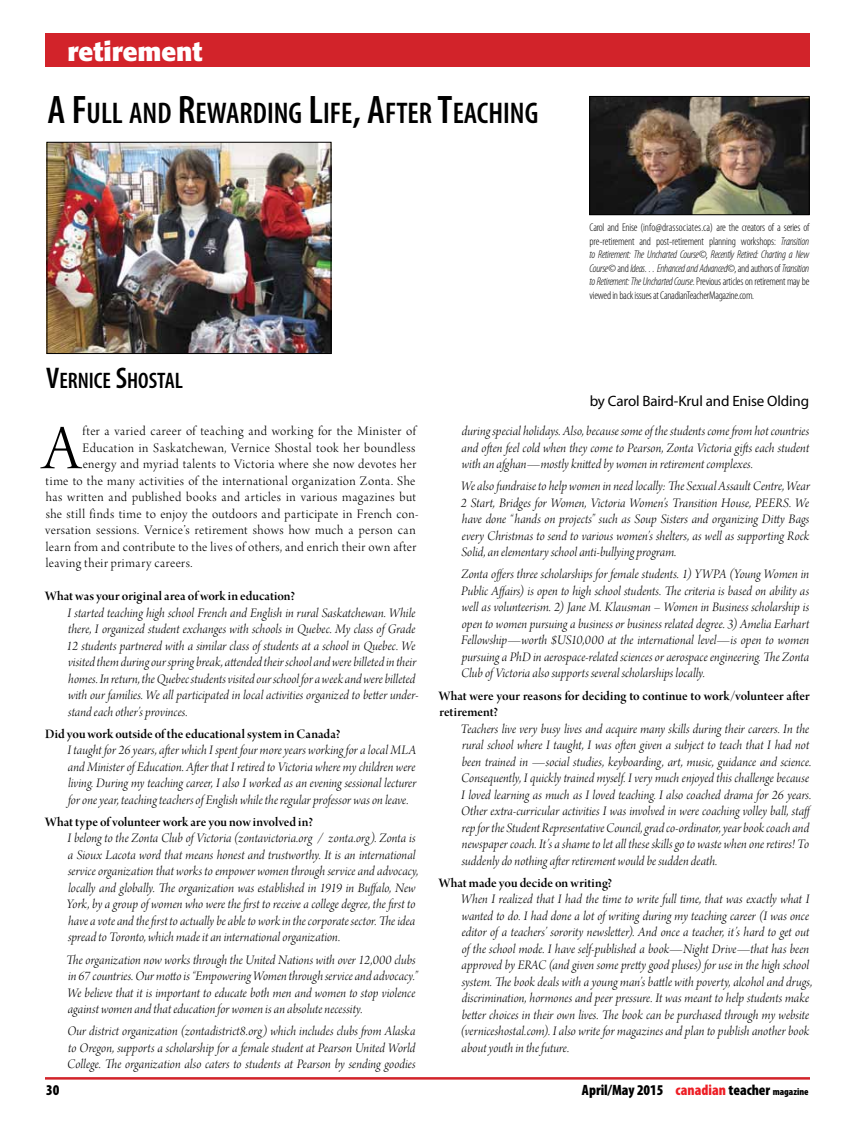
<style>
.page{position:relative;width:855px;height:1125px;background:#fff}
.page>*{position:absolute;margin:0;border:0;box-sizing:border-box;transform-origin:0 0}
.t1{font:67.38px "Arno Pro Light Display";color:#000}
.t2{font:600 condensed 30px "Myriad Pro";color:#000}
.t3{font:700 26.25px "Formata";color:#fff}
.t4{font:600 condensed 22.5px "Myriad Pro";color:#000}
.t5{font:900 condensed 15px "Myriad Pro";color:#000}
.t6{font:15px "Myriad Pro";letter-spacing:-.01em;color:#000}
.t7{font:13.75px/16.5px "Arno Pro Light Italic Display";letter-spacing:.005em;color:#000}
.t8{font:13.75px "Arno Pro Light Display";letter-spacing:.03em;color:#000}
.t9{font:13.75px/16.5px "Arno Pro Smbd Display";color:#000}
.t10{font:300 condensed 11.25px/13.5px "Myriad Pro";letter-spacing:-.025em;color:#000;text-align:justify}
.s1{font-size:40px}
.s2{font-size:30px}
.s3{font-style:italic}
.s4{color:#ed1e25}
.s5{font-size:10px}
</style>
<div class="page">
<div style="left:45px;top:33px;width:765px;height:34px;background:#d2232a"></div>
<hr style="left:45px;top:1077px;width:765px;height:3px;background:#d2232a">
<img style="left:592px;top:98px;width:215px;height:115px">
<div style="left:590px;top:96px;width:219px;height:119px;border:1px solid #000"></div>
<img style="left:49px;top:144px;width:280px;height:208px">
<div style="left:47px;top:142px;width:284px;height:212px;border:1px solid #000"></div>
<h3 class="t3" style="left:68px;top:35px;width:136px">retirement</h3>
<h2 class="t2" style="left:47px;top:96px;width:492px"><span class="s1">A F</span>ULL AND <span class="s1">R</span>EWARDING <span class="s1">L</span>IFE<span class="s1">, A</span>FTER <span class="s1">T</span>EACHING</h2>
<h3 class="t4" style="left:46px;top:368px;width:138px"><span class="s2">V</span>ERNICE <span class="s2">S</span>HOSTAL</h3>
<p class="t10" style="left:590px;top:221px;width:221px">Carol and Enise (info@drassociates.ca) are the creators of a series of pre-retirement and post-retirement planning workshops: <span class="s3">Transition to Retirement: The Uncharted Course</span>©, <span class="s3">Recently Retired: Charting a New Course</span>© and <span class="s3">Ideas… Enhanced and Advanced</span>©, and authors of <span class="s3">Transition to Retirement: The Uncharted Course</span>. Previous articles on retirement may be viewed in back issues at CanadianTeacherMagazine.com.</p>
<p class="t6" style="left:590px;top:392px;width:221px">by Carol Baird-Krul and Enise Olding</p>
<h1 class="t1" style="left:43px;top:412px;width:39px">A</h1>
<p class="t8" style="left:83px;top:424px;width:335px">fter a varied career of teaching and working for the Minister of</p>
<p class="t8" style="left:82px;top:440px;width:335px">Education in Saskatchewan, Vernice Shostal took her boundless</p>
<p class="t8" style="left:83px;top:457px;width:335px">energy and myriad talents to Victoria where she now devotes her</p>
<p class="t8" style="left:46px;top:473px;width:371px">time to the many activities of the international organization Zonta. She</p>
<p class="t8" style="left:46px;top:490px;width:372px">has written and published books and articles in various magazines but</p>
<p class="t8" style="left:46px;top:506px;width:374px">she still finds time to enjoy the outdoors and participate in French con-</p>
<p class="t8" style="left:45px;top:523px;width:372px">versation sessions. Vernice’s retirement shows how much a person can</p>
<p class="t8" style="left:46px;top:539px;width:372px">learn from and contribute to the lives of others, and enrich their own after</p>
<p class="t8" style="left:46px;top:556px;width:148px">leaving their primary careers.</p>
<p class="t9" style="left:45px;top:589px;width:252px">What was your original area of work in education?</p>
<p class="t7" style="left:66px;top:605px;width:353px">I started teaching high school French and English in rural Saskatchewan. While there, I organized student exchanges with schools in Quebec. My class of Grade 12 students partnered with a similar class of students at a school in Quebec. We visited them during our spring break, attended their school and were billeted in their homes. In return, the Quebec students visited our school for a week and were billeted with our families. We all participated in local activities organized to better under&shy;stand each other’s provinces.</p>
<p class="t9" style="left:45px;top:726px;width:297px">Did you work outside of the educational system in Canada?</p>
<p class="t7" style="left:68px;top:743px;width:350px;text-align:justify">I taught for 26 years, after which I spent four more years working for a local MLA and Minister of Education. After that I retired to Victoria where my children were living. During my teaching career, I also I worked as an evening sessional lecturer for one year, teaching teachers of English while the regular professor was on leave.</p>
<p class="t9" style="left:45px;top:814px;width:270px">What type of volunteer work are you now involved in?</p>
<p class="t7" style="left:67px;top:831px;width:353px">I belong to the Zonta Club of Victoria (zontavictoria.org / zonta.org). Zonta is a Sioux Lacota word that means honest and trustworthy. It is an international service organization that works to empower women through service and advocacy, locally and globally. The organization was established in 1919 in Buffalo, New York, by a group of women who were the first to receive a college degree, the first to have a vote and the first to actually be able to work in the corporate sector. The idea spread to Toronto, which made it an international organization.</p>
<p class="t7" style="left:66px;top:952px;width:353px">The organization now works through the United Nations with over 12,000 clubs in 67 countries. Our motto is “Empowering Women through service and advocacy.” We believe that it is important to educate both men and women to stop violence against women and that education for women is an absolute necessity.</p>
<p class="t7" style="left:67px;top:1024px;width:350px;text-align:justify">Our district organization (zontadistrict8.org) which includes clubs from Alaska to Oregon, supports a scholarship for a female student at Pearson United World College. The organization also caters to students at Pearson by sending goodies</p>
<p class="t7" style="left:462px;top:424px;width:349px;text-align:justify">during special holidays. Also, because some of the students come from hot countries and often feel cold when they come to Pearson, Zonta Victoria gifts each student with an afghan—mostly knitted by women in retirement complexes.</p>
<p class="t7" style="left:461px;top:479px;width:351px;text-align:justify">We also fundraise to help women in need locally: The Sexual Assault Centre, Wear 2 Start, Bridges for Women, Victoria Women’s Transition House, PEERS. We have done “hands on projects” such as Soup Sisters and organizing Ditty Bags every Christmas to send to various women’s shelters, as well as supporting Rock Solid, an elementary school anti-bullying program.</p>
<p class="t7" style="left:461px;top:567px;width:350px;text-align:justify">Zonta offers three scholarships for female students. 1) YWPA (Young Women in Public Affairs) is open to high school students. The criteria is based on ability as well as volunteerism. 2) Jane M. Klausman – Women in Business scholarship is open to women pursuing a business or business related degree. 3) Amelia Earhart Fellowship—worth $US10,000 at the international level—is open to women pursuing a PhD in aerospace-related sciences or aerospace engineering. The Zonta Club of Victoria also supports several scholarships locally.</p>
<p class="t9" style="left:439px;top:688px;width:373px">What were your reasons for deciding to continue to work/volunteer after retirement?</p>
<p class="t7" style="left:460px;top:721px;width:355px">Teachers live very busy lives and acquire many skills during their careers. In the rural school where I taught, I was often given a subject to teach that I had not been trained in —social studies, keyboarding, art, music, guidance and science.<br>Consequently, I quickly trained myself. I very much enjoyed this challenge because I loved learning as much as I loved teaching. I also coached drama for 26 years.<br>Other extra-curricular activities I was involved in were coaching volley ball, staff rep for the Student Representative Council, grad co-ordinator, year book coach and newspaper coach. It’s a shame to let all these skills go to waste when one retires! To suddenly do nothing after retirement would be sudden death.</p>
<p class="t9" style="left:439px;top:875px;width:175px">What made you decide on writing?</p>
<p class="t7" style="left:461px;top:892px;width:353px">When I realized that I had the time to write full time, that was exactly what I wanted to do. I had done a lot of writing during my teaching career (I was once editor of a teachers’ sorority newsletter). And once a teacher, it’s hard to get out of the school mode. I have self-published a book—Night Drive—that has been approved by ERAC (and given some pretty good pluses) for use in the high school system. The book deals with a young man’s battle with poverty, alcohol and drugs, discrimination, hormones and peer pressure. It was meant to help students make better choices in their own lives. The book can be purchased through my website (verniceshostal.com). I also write for magazines and plan to publish another book about youth in the future.</p>
<p class="t5" style="left:46px;top:1082px;width:15px">30</p>
<p class="t5" style="left:582px;top:1082px;width:228px">April/May 2015 <span class="s4">canadian</span> teacher <span class="s5">magazine</span></p>
</div>
